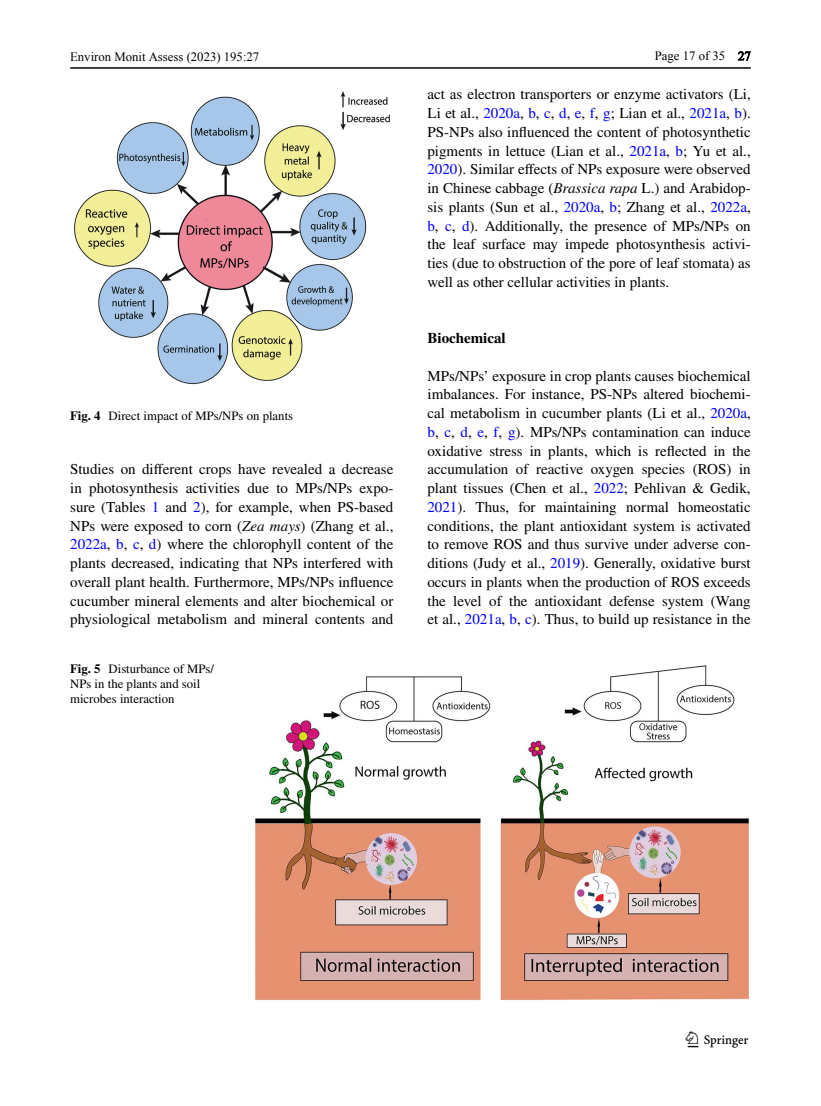
<style>
.page{position:relative;width:821px;height:1106px;background:#fff}
.page>*{position:absolute;margin:0;border:0;box-sizing:border-box;transform-origin:0 0}
.t1{font:22.5px "Springnew Regular 3";color:#000}
.t2{font:15px/18.8px "STIX";color:#000;text-align:justify}
.t3{font:700 15px "STIX";color:#000}
.t4{font:12.75px/15px "STIX";color:#000}
.t5{font:12.75px "Times New Roman";color:#000}
.s1{font-weight:700}
.s2{color:#00f}
.s3{font-style:italic}
</style>
<div class="page">
<hr style="left:70px;top:67px;width:680px;height:2px;background:#000">
<img style="left:74px;top:91px;width:316px;height:294px">
<img style="left:254px;top:665px;width:495px;height:336px">
<p class="t5" style="left:70px;top:52px;width:191px">Environ Monit Assess (2023) 195:27</p>
<p class="t4" style="left:70px;top:409px;width:224px"><span class="s1">Fig. 4</span> Direct impact of MPs/NPs on plants</p>
<p class="t2" style="left:70px;top:461px;width:325px">Studies on different crops have revealed a decrease in photosynthesis activities due to MPs/NPs expo&shy;sure (Tables <span class="s2">1</span> and <span class="s2">2</span>), for example, when PS-based NPs were exposed to corn (<span class="s3">Zea mays</span>) (Zhang et al., <span class="s2">2022a</span>, <span class="s2">b</span>, <span class="s2">c</span>, <span class="s2">d</span>) where the chlorophyll content of the plants decreased, indicating that NPs interfered with overall plant health. Furthermore, MPs/NPs influence cucumber mineral elements and alter biochemical or physiological metabolism and mineral contents and</p>
<p class="t4" style="left:70px;top:662px;width:145px"><span class="s1">Fig. 5</span> Disturbance of MPs/<br>NPs in the plants and soil microbes interaction</p>
<p class="t5" style="left:655px;top:51px;width:97px">Page 17 of 35 27</p>
<p class="t2" style="left:427px;top:86px;width:325px">act as electron transporters or enzyme activators (Li, Li et al., <span class="s2">2020a</span>, <span class="s2">b</span>, <span class="s2">c</span>, <span class="s2">d</span>, <span class="s2">e</span>, <span class="s2">f</span>, <span class="s2">g</span>; Lian et al., <span class="s2">2021a</span>, <span class="s2">b</span>).<br>PS-NPs also influenced the content of photosynthetic pigments in lettuce (Lian et al., <span class="s2">2021a</span>, <span class="s2">b</span>; Yu et al., <span class="s2">2020</span>). Similar effects of NPs exposure were observed in Chinese cabbage (<span class="s3">Brassica rapa</span> L.) and Arabidop&shy;sis plants (Sun et al., <span class="s2">2020a</span>, <span class="s2">b</span>; Zhang et al., <span class="s2">2022a</span>, <span class="s2">b</span>, <span class="s2">c</span>, <span class="s2">d</span>). Additionally, the presence of MPs/NPs on the leaf surface may impede photosynthesis activi&shy;ties (due to obstruction of the pore of leaf stomata) as well as other cellular activities in plants.</p>
<p class="t3" style="left:427px;top:329px;width:80px">Biochemical</p>
<p class="t2" style="left:427px;top:367px;width:325px">MPs/NPs’ exposure in crop plants causes biochemical imbalances. For instance, PS-NPs altered biochemi&shy;cal metabolism in cucumber plants (Li et al., <span class="s2">2020a</span>, <span class="s2">b</span>, <span class="s2">c</span>, <span class="s2">d</span>, <span class="s2">e</span>, <span class="s2">f</span>, <span class="s2">g</span>). MPs/NPs contamination can induce oxidative stress in plants, which is reflected in the accumulation of reactive oxygen species (ROS) in plant tissues (Chen et al., <span class="s2">2022</span>; Pehlivan &amp; Gedik, <span class="s2">2021</span>). Thus, for maintaining normal homeostatic conditions, the plant antioxidant system is activated to remove ROS and thus survive under adverse con&shy;ditions (Judy et al., <span class="s2">2019</span>). Generally, oxidative burst occurs in plants when the production of ROS exceeds the level of the antioxidant defense system (Wang et al., <span class="s2">2021a</span>, <span class="s2">b</span>, <span class="s2">c</span>). Thus, to build up resistance in the</p>
<h1 class="t1" style="left:687px;top:1031px;width:62px">1 3</h1>
</div>
